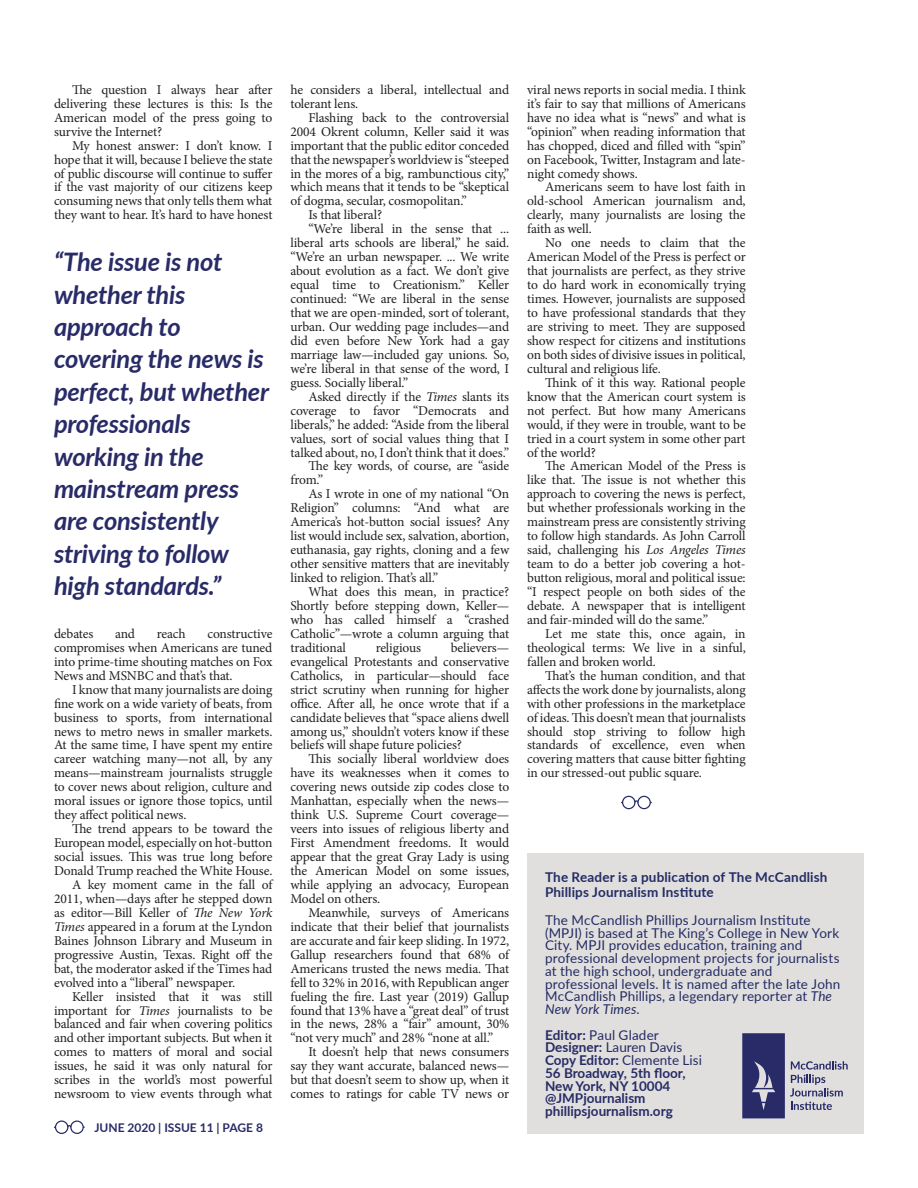
<style>
.page{position:relative;width:918px;height:1188px;background:#fff}
.page>*{position:absolute;margin:0;border:0;box-sizing:border-box;transform-origin:0 0}
.Pull_Quote{font:italic 700 25.5px/32.4px "Lato";letter-spacing:-.01em;color:#282b67}
.Body{font:13.5px/14px "Minion Pro";letter-spacing:-.01em;color:#231f20;text-align:justify}
.MPJI_Description{font:13.5px/12.8px "Lato";letter-spacing:.01em;color:#242c64}
.t1{font:700 13.5px "Lato";color:#262b65}
.MPJI_Description-2{font:700 13.5px/15px "Lato";letter-spacing:.01em;color:#242c64}
.MPJI_Description-3{font:13.5px "Lato";color:#262b65}
.Page_number{font:700 12px "Lato";color:#282b67}
.s1{font-style:italic}
.s2{font-weight:700}
</style>
<div class="page">
<div style="left:70px;top:1121px;width:14px;height:13px;border:1px solid #262a65;border-radius:50%"></div>
<div style="left:55px;top:1121px;width:13px;height:13px;border:1px solid #262a65;border-radius:50%"></div>
<svg style="left:67px;top:1124px;width:5px;height:4px"></svg>
<div style="left:637px;top:796px;width:14px;height:13px;border:1px solid #262a65;border-radius:50%"></div>
<div style="left:622px;top:796px;width:14px;height:13px;border:1px solid #262a65;border-radius:50%"></div>
<svg style="left:634px;top:800px;width:5px;height:4px"></svg>
<div style="left:527px;top:853px;width:337px;height:281px;background:#e0dfde"></div>
<svg style="left:742px;top:1033px;width:106px;height:85px"></svg>
<p class="Body" style="left:54px;top:83px;width:220px;text-indent:18px">The question I always hear after delivering these lectures is this: Is the American model of the press going to survive the Internet?</p>
<p class="Body" style="left:54px;top:138px;width:220px;text-indent:18px">My honest answer: I don’t know. I hope that it will, because I believe the state of public discourse will continue to suffer if the vast majority of our citizens keep consuming news that only tells them what they want to hear. It’s hard to have honest</p>
<p class="Pull_Quote" style="left:54px;top:245px;width:217px">“The issue is not whether this approach to covering the news is perfect, but whether professionals working in the mainstream press are consistently striving to follow high standards.”</p>
<p class="Body" style="left:54px;top:627px;width:41px">debates</p>
<p class="Body" style="left:115px;top:627px;width:21px">and</p>
<p class="Body" style="left:157px;top:627px;width:30px">reach</p>
<p class="Body" style="left:54px;top:627px;width:220px;text-indent:153px">constructive compromises when Americans are tuned into prime-time shouting matches on Fox News and MSNBC and that’s that.</p>
<p class="Body" style="left:54px;top:682px;width:220px;text-indent:18px">I know that many journalists are doing fine work on a wide variety of beats, from business to sports, from international news to metro news in smaller markets.<br>At the same time, I have spent my entire career watching many—not all, by any means—mainstream journalists struggle to cover news about religion, culture and moral issues or ignore those topics, until they affect political news.</p>
<p class="Body" style="left:54px;top:822px;width:220px;text-indent:18px">The trend appears to be toward the European model, especially on hot-button social issues. This was true long before Donald Trump reached the White House.</p>
<p class="Body" style="left:54px;top:878px;width:220px;text-indent:18px">A key moment came in the fall of 2011, when—days after he stepped down as editor—Bill Keller of <span class="s1">The New York Times</span> appeared in a forum at the Lyndon Baines Johnson Library and Museum in progressive Austin, Texas. Right off the bat, the moderator asked if the Times had evolved into a “liberal” newspaper.</p>
<p class="Body" style="left:54px;top:989px;width:220px;text-indent:18px">Keller insisted that it was still important for <span class="s1">Times</span> journalists to be balanced and fair when covering politics and other important subjects. But when it comes to matters of moral and social issues, he said it was only natural for scribes in the world’s most powerful newsroom to view events through what</p>
<p class="Page_number" style="left:94px;top:1119px;width:170px">JUNE 2020 | ISSUE 11 | PAGE 8</p>
<p class="Body" style="left:290px;top:83px;width:220px">he considers a liberal, intellectual and tolerant lens.</p>
<p class="Body" style="left:290px;top:110px;width:220px;text-indent:18px">Flashing back to the controversial 2004 Okrent column, Keller said it was important that the public editor conceded that the newspaper’s worldview is “steeped in the mores of a big, rambunctious city,” which means that it tends to be “skeptical of dogma, secular, cosmopolitan.”</p>
<p class="Body" style="left:308px;top:208px;width:75px">Is that liberal?</p>
<p class="Body" style="left:290px;top:222px;width:220px;text-indent:18px">“We’re liberal in the sense that ... liberal arts schools are liberal,” he said. “We’re an urban newspaper. ... We write about evolution as a fact. We don’t give equal time to Creationism.” Keller continued: “We are liberal in the sense that we are open-minded, sort of tolerant, urban. Our wedding page includes—and did even before New York had a gay marriage law—included gay unions. So, we’re liberal in that sense of the word, I guess. Socially liberal.”</p>
<p class="Body" style="left:290px;top:389px;width:220px;text-indent:18px">Asked directly if the <span class="s1">Times</span> slants its coverage to favor “Democrats and liberals,” he added: “Aside from the liberal values, sort of social values thing that I talked about, no, I don’t think that it does.”</p>
<p class="Body" style="left:290px;top:459px;width:220px;text-indent:18px">The key words, of course, are “aside from.”</p>
<p class="Body" style="left:290px;top:487px;width:220px;text-indent:18px">As I wrote in one of my national “On Religion” columns: “And what are America’s hot-button social issues? Any list would include sex, salvation, abortion, euthanasia, gay rights, cloning and a few other sensitive matters that are inevitably linked to religion. That’s all.”</p>
<p class="Body" style="left:290px;top:585px;width:220px;text-indent:18px">What does this mean, in practice?<br>Shortly before stepping down, Keller— who has called himself a “crashed Catholic”—wrote a column arguing that traditional</p>
<p class="Body" style="left:290px;top:641px;width:220px;text-indent:160px">believers— evangelical Protestants and conservative Catholics, in particular—should face strict scrutiny when running for higher office. After all, he once wrote that if a candidate believes that “space aliens dwell among us,” shouldn’t voters know if these beliefs will shape future policies?</p>
<p class="Body" style="left:290px;top:752px;width:220px;text-indent:18px">This socially liberal worldview does have its weaknesses when it comes to covering news outside zip codes close to Manhattan, especially when the news— think U.S. Supreme Court coverage— veers into issues of religious liberty and First Amendment freedoms. It would appear that the great Gray Lady is using the American Model on some issues, while applying an advocacy, European Model on others.</p>
<p class="Body" style="left:290px;top:906px;width:220px;text-indent:18px">Meanwhile, surveys of Americans indicate that their belief that journalists are accurate and fair keep sliding. In 1972, Gallup researchers found that 68% of Americans trusted the news media. That fell to 32% in 2016, with Republican anger fueling the fire. Last year (2019) Gallup found that 13% have a “great deal” of trust in the news, 28% a “fair” amount, 30% “not very much” and 28% “none at all.”</p>
<p class="Body" style="left:290px;top:1045px;width:220px;text-indent:18px">It doesn’t help that news consumers say they want accurate, balanced news— but that doesn’t seem to show up, when it comes to ratings for cable TV news or</p>
<p class="Body" style="left:376px;top:641px;width:47px">religious</p>
<p class="Body" style="left:527px;top:83px;width:220px">viral news reports in social media. I think it’s fair to say that millions of Americans have no idea what is “news” and what is “opinion” when reading information that has chopped, diced and filled with “spin” on Facebook, Twitter, Instagram and late&shy;night comedy shows.</p>
<p class="Body" style="left:527px;top:180px;width:220px;text-indent:18px">Americans seem to have lost faith in old-school American journalism and, clearly, many journalists are losing the faith as well.</p>
<p class="Body" style="left:527px;top:236px;width:220px;text-indent:18px">No one needs to claim that the American Model of the Press is perfect or that journalists are perfect, as they strive to do hard work in economically trying times. However, journalists are supposed to have professional standards that they are striving to meet. They are supposed show respect for citizens and institutions on both sides of divisive issues in political, cultural and religious life.</p>
<p class="Body" style="left:527px;top:376px;width:220px;text-indent:18px">Think of it this way. Rational people know that the American court system is not perfect. But how many Americans would, if they were in trouble, want to be tried in a court system in some other part of the world?</p>
<p class="Body" style="left:527px;top:459px;width:220px;text-indent:18px">The American Model of the Press is like that. The issue is not whether this approach to covering the news is perfect, but whether professionals working in the mainstream press are consistently striving to follow high standards. As John Carroll said, challenging his <span class="s1">Los Angeles Times </span>team to do a better job covering a hot&shy;button religious, moral and political issue: “I respect people on both sides of the debate. A newspaper that is intelligent and fair-minded will do the same.”</p>
<p class="Body" style="left:527px;top:627px;width:220px;text-indent:18px">Let me state this, once again, in theological terms: We live in a sinful, fallen and broken world.</p>
<p class="Body" style="left:527px;top:668px;width:220px;text-indent:18px">That’s the human condition, and that affects the work done by journalists, along with other professions in the marketplace of ideas. This doesn’t mean that journalists should stop striving to follow high standards of excellence, even when covering matters that cause bitter fighting in our stressed-out public square.</p>
<p class="MPJI_Description-2" style="left:545px;top:869px;width:284px">The Reader is a publication of The McCandlish<br>Phillips Journalism Institute</p>
<p class="MPJI_Description" style="left:545px;top:913px;width:297px">The McCandlish Phillips Journalism Institute (MPJI) is based at The King’s College in New York City. MPJI provides education, training and professional development projects for journalists at the high school, undergraduate and professional levels. It is named after the late John McCandlish Phillips, a legendary reporter at <span class="s1">The New York Times</span>.</p>
<p class="MPJI_Description-3" style="left:545px;top:1025px;width:115px"><span class="s2">Editor:</span> Paul Glader</p>
<p class="MPJI_Description-3" style="left:545px;top:1038px;width:139px"><span class="s2">Designer:</span> Lauren Davis</p>
<p class="MPJI_Description-3" style="left:545px;top:1050px;width:158px"><span class="s2">Copy Editor:</span> Clemente Lisi</p>
<p class="t1" style="left:545px;top:1063px;width:142px">56 Broadway, 5th floor,</p>
<p class="t1" style="left:545px;top:1076px;width:127px">New York, NY 10004</p>
<p class="t1" style="left:545px;top:1088px;width:102px">@JMPjournalism</p>
<p class="t1" style="left:545px;top:1101px;width:129px">phillipsjournalism.org</p>
</div>
